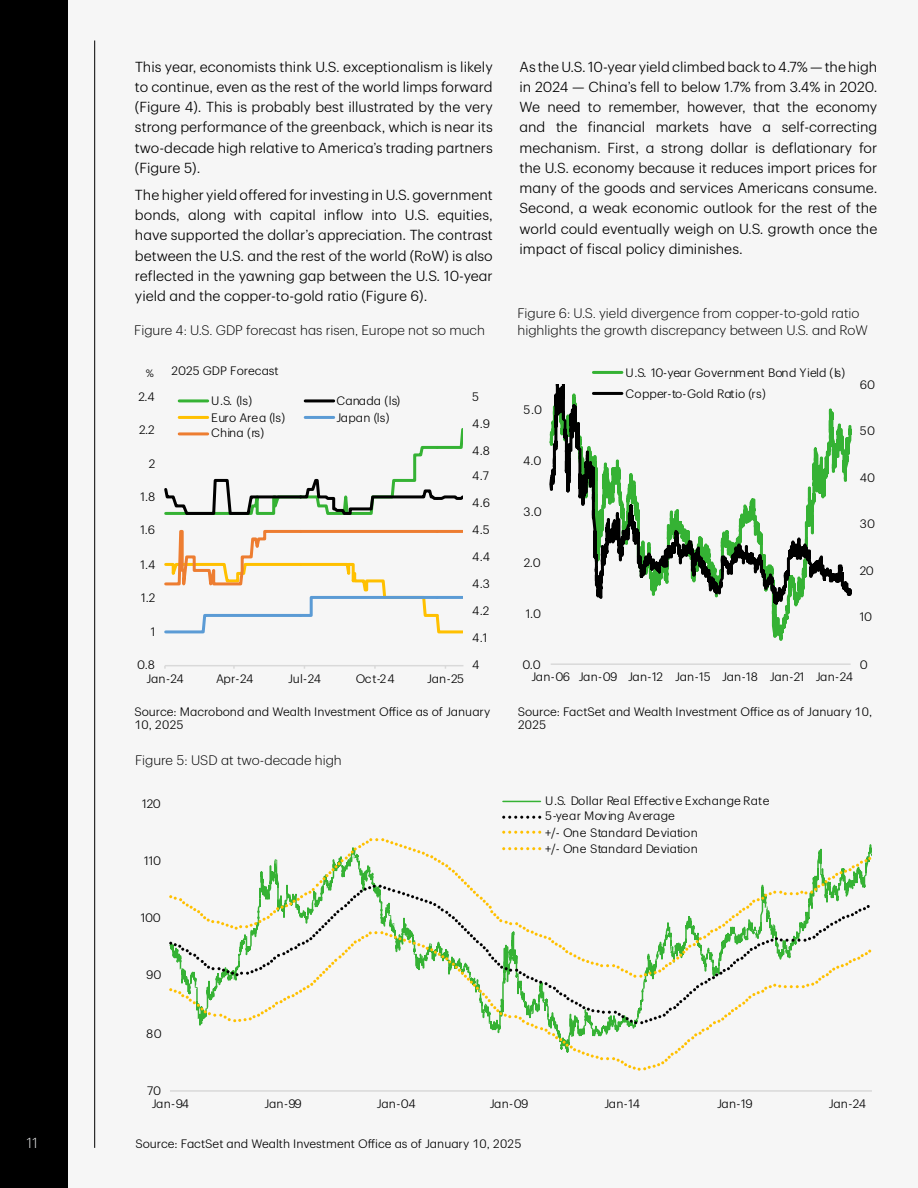
<style>
.page{position:relative;width:918px;height:1188px;background:#f6f6f6}
.page>*{position:absolute;margin:0;border:0;box-sizing:border-box;transform-origin:0 0}
.t1{font:300 14.25px/20.2px "TD Graphik";color:#000;text-align:justify}
.t2{font:300 14.25px "TD Graphik";color:#e6e7e8}
.t3{font:300 13.5px/16.5px "TD Graphik";color:#000}
.t4{font:300 12px/13.5px "TD Graphik";color:#000}
.t5{font:300 12px "TD Graphik";letter-spacing:-.035em;color:#000}
.t6{font:300 10.5px "TD Graphik";color:#000}
</style>
<div class="page">
<div style="left:0;top:0;width:68px;height:1188px;background:#000"></div>
<hr style="left:94px;top:40px;width:1px;height:1108px;background:#000">
<hr style="left:165px;top:665px;width:298px;height:1px;background:#d9d9d9">
<svg style="left:164px;top:428px;width:299px;height:206px"></svg>
<hr style="left:301px;top:530px;width:136px;height:3px;background:#ed7d31">
<hr style="left:437px;top:530px;width:26px;height:3px;background:#ed7d31">
<hr style="left:179px;top:399px;width:29px;height:3px;background:#35b234">
<hr style="left:305px;top:399px;width:29px;height:3px;background:#000">
<hr style="left:179px;top:416px;width:29px;height:3px;background:#ffc000">
<hr style="left:305px;top:416px;width:29px;height:3px;background:#5b9bd5">
<hr style="left:179px;top:432px;width:29px;height:3px;background:#ed7d31">
<hr style="left:170px;top:1090px;width:702px;height:2px;background:#d9d9d9">
<hr style="left:503px;top:801px;width:37px;height:1px;background:#35b234">
<svg style="left:502px;top:816px;width:39px;height:3px"></svg>
<svg style="left:169px;top:831px;width:702px;height:240px"></svg>
<hr style="left:551px;top:663px;width:300px;height:2px;background:#d9d9d9">
<svg style="left:771px;top:605px;width:27px;height:36px"></svg>
<svg style="left:550px;top:384px;width:301px;height:221px"></svg>
<hr style="left:593px;top:371px;width:29px;height:3px;background:#35b234">
<hr style="left:593px;top:392px;width:29px;height:3px;background:#000">
<p class="t2" style="left:27px;top:1132px;width:13px">11</p>
<p class="t1" style="left:135px;top:55px;width:359px">This year, economists think U.S. exceptionalism is likely to continue, even as the rest of the world limps forward (Figure 4). This is probably best illustrated by the very strong performance of the greenback, which is near its two-decade high relative to America’s trading partners (Figure 5).</p>
<p class="t1" style="left:135px;top:183px;width:359px">The higher yield offered for investing in U.S. government bonds, along with capital inflow into U.S. equities, have supported the dollar’s appreciation. The contrast between the U.S. and the rest of the world (RoW) is also reflected in the yawning gap between the U.S. 10-year yield and the copper-to-gold ratio (Figure 6).</p>
<p class="t3" style="left:134px;top:321px;width:352px">Figure 4: U.S. GDP forecast has risen, Europe not so much</p>
<p class="t6" style="left:146px;top:365px;width:10px">%</p>
<p class="t4" style="left:139px;top:389px;width:18px">2.4</p>
<p class="t4" style="left:139px;top:422px;width:17px">2.2</p>
<p class="t4" style="left:149px;top:456px;width:8px">2</p>
<p class="t4" style="left:141px;top:489px;width:16px">1.8</p>
<p class="t4" style="left:140px;top:522px;width:16px">1.6</p>
<p class="t4" style="left:141px;top:557px;width:16px">1.4</p>
<p class="t4" style="left:141px;top:590px;width:16px">1.2</p>
<p class="t4" style="left:151px;top:624px;width:6px">1</p>
<p class="t4" style="left:137px;top:657px;width:19px">0.8</p>
<p class="t4" style="left:172px;top:363px;width:109px">2025 GDP Forecast</p>
<p class="t4" style="left:211px;top:393px;width:43px">U.S. (ls)</p>
<p class="t4" style="left:336px;top:393px;width:65px">Canada (ls)</p>
<p class="t4" style="left:211px;top:410px;width:76px">Euro Area (ls)</p>
<p class="t4" style="left:336px;top:410px;width:55px">Japan (ls)</p>
<p class="t4" style="left:211px;top:425px;width:55px">China (rs)</p>
<p class="t4" style="left:147px;top:671px;width:39px">Jan-24</p>
<p class="t4" style="left:216px;top:671px;width:39px">Apr-24</p>
<p class="t4" style="left:288px;top:671px;width:34px">Jul-24</p>
<p class="t4" style="left:356px;top:671px;width:40px">Oct-24</p>
<p class="t4" style="left:427px;top:671px;width:38px">Jan-25</p>
<p class="t4" style="left:472px;top:389px;width:8px">5</p>
<p class="t4" style="left:472px;top:416px;width:19px">4.9</p>
<p class="t4" style="left:472px;top:443px;width:19px">4.8</p>
<p class="t4" style="left:472px;top:468px;width:18px">4.7</p>
<p class="t4" style="left:472px;top:495px;width:19px">4.6</p>
<p class="t4" style="left:472px;top:522px;width:19px">4.5</p>
<p class="t4" style="left:472px;top:549px;width:19px">4.4</p>
<p class="t4" style="left:472px;top:576px;width:19px">4.3</p>
<p class="t4" style="left:472px;top:603px;width:19px">4.2</p>
<p class="t4" style="left:472px;top:630px;width:17px">4.1</p>
<p class="t4" style="left:472px;top:657px;width:9px">4</p>
<p class="t4" style="left:134px;top:704px;width:357px">Source: Macrobond and Wealth Investment Office as of January<br>10, 2025</p>
<p class="t3" style="left:135px;top:750px;width:208px">Figure 5: USD at two-decade high</p>
<p class="t4" style="left:142px;top:796px;width:20px">120</p>
<p class="t4" style="left:144px;top:853px;width:19px">110</p>
<p class="t4" style="left:141px;top:910px;width:22px">100</p>
<p class="t4" style="left:146px;top:967px;width:17px">90</p>
<p class="t4" style="left:146px;top:1026px;width:17px">80</p>
<p class="t4" style="left:147px;top:1083px;width:16px">70</p>
<p class="t1" style="left:520px;top:55px;width:359px;text-align:left">As the U.S. 10-year yield climbed back to 4.7% — the high in 2024 — China’s fell to below 1.7% from 3.4% in 2020.<br>We need to remember, however, that the economy and the financial markets have a self-correcting mechanism. First, a strong dollar is deflationary for the U.S. economy because it reduces import prices for many of the goods and services Americans consume.<br>Second, a weak economic outlook for the rest of the world could eventually weigh on U.S. growth once the impact of fiscal policy diminishes.</p>
<p class="t3" style="left:518px;top:304px;width:352px">Figure 6: U.S. yield divergence from copper-to-gold ratio highlights the growth discrepancy between U.S. and RoW</p>
<p class="t4" style="left:524px;top:402px;width:20px">5.0</p>
<p class="t4" style="left:523px;top:453px;width:20px">4.0</p>
<p class="t4" style="left:523px;top:504px;width:20px">3.0</p>
<p class="t4" style="left:524px;top:555px;width:19px">2.0</p>
<p class="t4" style="left:526px;top:606px;width:17px">1.0</p>
<p class="t4" style="left:522px;top:657px;width:20px">0.0</p>
<p class="t4" style="left:626px;top:361px;width:221px;line-height:21px">U.S. 10-year Government Bond Yield (ls)<br>Copper-to-Gold Ratio (rs)</p>
<p class="t4" style="left:860px;top:377px;width:17px">60</p>
<p class="t4" style="left:860px;top:423px;width:17px">50</p>
<p class="t4" style="left:860px;top:470px;width:17px">40</p>
<p class="t4" style="left:860px;top:516px;width:17px">30</p>
<p class="t4" style="left:860px;top:563px;width:16px">20</p>
<p class="t4" style="left:860px;top:609px;width:14px">10</p>
<p class="t4" style="left:860px;top:657px;width:10px">0</p>
<p class="t5" style="left:531px;top:668px;width:323px">Jan-06 Jan-09 Jan-12 Jan-15 Jan-18 Jan-21 Jan-24</p>
<p class="t4" style="left:518px;top:704px;width:356px">Source: FactSet and Wealth Investment Office as of January 10,<br>2025</p>
<p class="t4" style="left:545px;top:792px;width:226px;line-height:15px">U.S. Dollar Real Effective Exchange Rate<br>5-year Moving Average</p>
<p class="t4" style="left:545px;top:823px;width:154px;line-height:16.5px">+/- One Standard Deviation +/- One Standard Deviation</p>
<p class="t4" style="left:152px;top:1096px;width:39px">Jan-94</p>
<p class="t4" style="left:265px;top:1096px;width:39px">Jan-99</p>
<p class="t4" style="left:377px;top:1096px;width:40px">Jan-04</p>
<p class="t4" style="left:490px;top:1096px;width:40px">Jan-09</p>
<p class="t4" style="left:604px;top:1096px;width:37px">Jan-14</p>
<p class="t4" style="left:717px;top:1096px;width:37px">Jan-19</p>
<p class="t4" style="left:829px;top:1096px;width:39px">Jan-24</p>
<p class="t4" style="left:135px;top:1135px;width:388px">Source: FactSet and Wealth Investment Office as of January 10, 2025</p>
</div>
